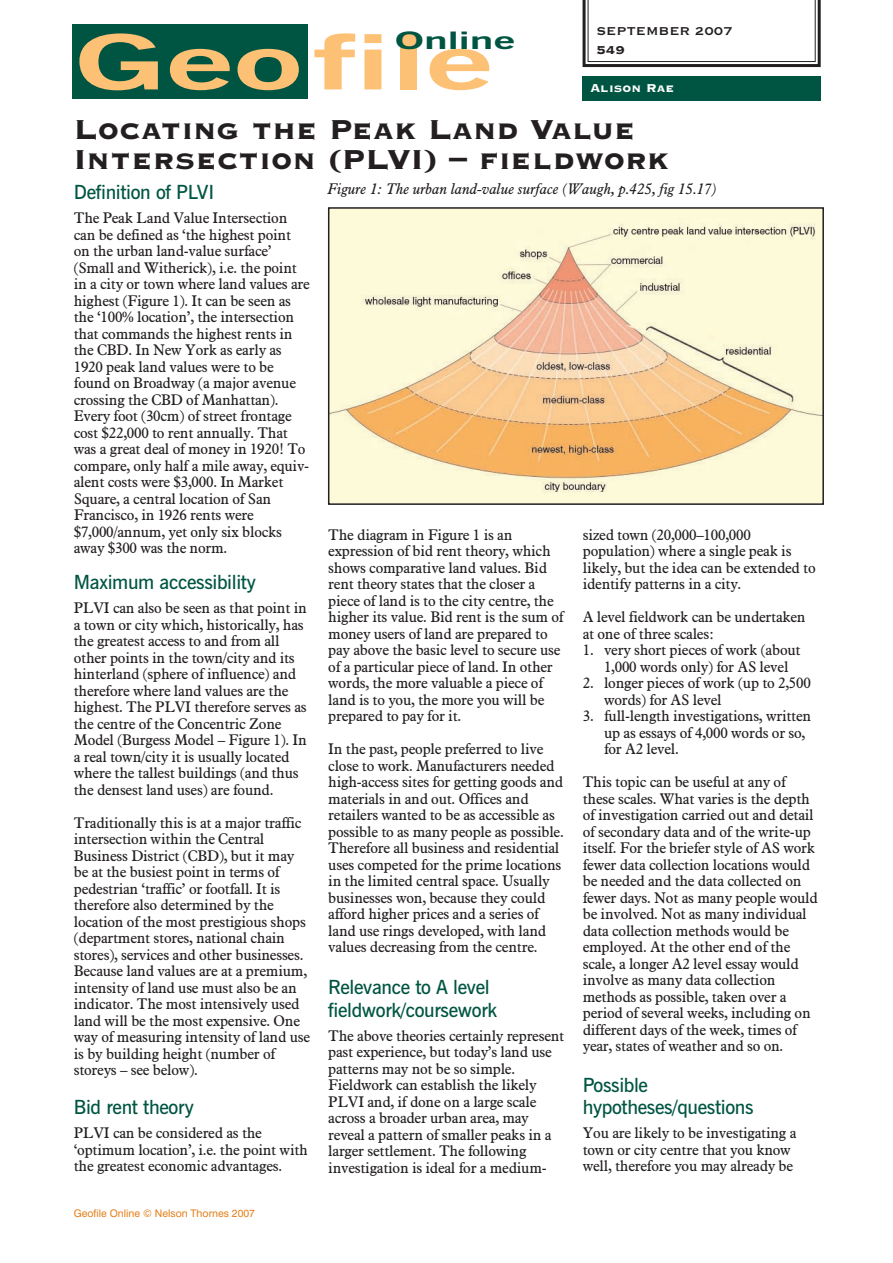
<style>
.page{position:relative;width:893px;height:1263px;background:#fff}
.page>*{position:absolute;margin:0;border:0;box-sizing:border-box;transform-origin:0 0}
.t1{font:700 76.05px "News Gothic BT";color:#fdc176;scale:1.8 1}
.t2{font:800 36px/30px "Copperplate Gothic BT";color:#231f20}
.t3{font:700 24px "News Gothic BT";color:#005542;scale:1.8 1}
.t4{font:600 19.5px/22.5px "News Gothic BT";letter-spacing:-.02em;color:#005542}
.t5{font:15px/16.5px "Aldine 721 BT";letter-spacing:-.015em;color:#231f20}
.t6{font:italic 15px "Aldine 721 BT";color:#231f20}
.t7{font:700 15px "Copperplate Gothic BT";color:#231f20}
.t8{font:800 15px "Copperplate Gothic BT";color:#fff}
.t9{font:800 15px "Copperplate Gothic BT";color:#231f20}
.t10{font:10.5px "Swiss 721 BT";color:#e4801b}
</style>
<div class="page">
<svg style="left:583px;top:0;width:238px;height:67px"></svg>
<div style="left:583px;top:77px;width:238px;height:24px;background:#005542"></div>
<div style="left:72px;top:24px;width:235px;height:75px;background:#005542"></div>
<img style="left:331px;top:210px;width:490px;height:292px">
<div style="left:328px;top:207px;width:496px;height:298px;border:2px solid #231f20"></div>
<h3 class="t3" style="left:395px;top:32px;width:68px">Online</h3>
<h1 class="t1" style="left:74px;top:34px;width:234px">Geofile</h1>
<p class="t7" style="left:596px;top:21px;width:138px">SEPTEMBER 2007</p>
<p class="t9" style="left:596px;top:40px;width:30px">549</p>
<p class="t8" style="left:590px;top:78px;width:86px">Alison Rae</p>
<h2 class="t2" style="left:74px;top:112px;width:597px">Locating the Peak Land Value<br>Intersection (PLVI) – fieldwork</h2>
<h3 class="t4" style="left:74px;top:183px;width:142px">Definition of PLVI</h3>
<p class="t5" style="left:74px;top:211px;width:238px">The Peak Land Value Intersection can be defined as ‘the highest point on the urban land-value surface’ (Small and Witherick), i.e. the point in a city or town where land values are highest (Figure 1). It can be seen as the ‘100% location’, the intersection that commands the highest rents in the CBD. In New York as early as 1920 peak land values were to be found on Broadway (a major avenue crossing the CBD of Manhattan).<br>Every foot (30cm) of street frontage cost $22,000 to rent annually. That was a great deal of money in 1920! To compare, only half a mile away, equiv&shy;alent costs were $3,000. In Market Square, a central location of San Francisco, in 1926 rents were $7,000/annum, yet only six blocks away $300 was the norm.</p>
<h3 class="t4" style="left:74px;top:573px;width:184px">Maximum accessibility</h3>
<p class="t5" style="left:74px;top:601px;width:235px">PLVI can also be seen as that point in a town or city which, historically, has the greatest access to and from all other points in the town/city and its hinterland (sphere of influence) and therefore where land values are the highest. The PLVI therefore serves as the centre of the Concentric Zone Model (Burgess Model – Figure 1). In a real town/city it is usually located where the tallest buildings (and thus the densest land uses) are found.</p>
<p class="t5" style="left:74px;top:816px;width:238px">Traditionally this is at a major traffic intersection within the Central Business District (CBD), but it may be at the busiest point in terms of pedestrian ‘traffic’ or footfall. It is therefore also determined by the location of the most prestigious shops (department stores, national chain stores), services and other businesses.<br>Because land values are at a premium, intensity of land use must also be an indicator. The most intensively used land will be the most expensive. One way of measuring intensity of land use is by building height (number of storeys – see below).</p>
<h3 class="t4" style="left:74px;top:1098px;width:122px">Bid rent theory</h3>
<p class="t5" style="left:74px;top:1126px;width:236px">PLVI can be considered as the ‘optimum location’, i.e. the point with the greatest economic advantages.</p>
<p class="t10" style="left:74px;top:1209px;width:183px">Geofile Online © Nelson Thornes 2007</p>
<p class="t6" style="left:328px;top:183px;width:391px">Figure 1: The urban land-value surface (Waugh, p.425, fig 15.17)</p>
<p class="t5" style="left:328px;top:528px;width:237px">The diagram in Figure 1 is an expression of bid rent theory, which shows comparative land values. Bid rent theory states that the closer a piece of land is to the city centre, the higher its value. Bid rent is the sum of money users of land are prepared to pay above the basic level to secure use of a particular piece of land. In other words, the more valuable a piece of land is to you, the more you will be prepared to pay for it.</p>
<p class="t5" style="left:328px;top:742px;width:237px">In the past, people preferred to live close to work. Manufacturers needed high-access sites for getting goods and materials in and out. Offices and retailers wanted to be as accessible as possible to as many people as possible.<br>Therefore all business and residential uses competed for the prime locations in the limited central space. Usually businesses won, because they could afford higher prices and a series of land use rings developed, with land values decreasing from the centre.</p>
<h3 class="t4" style="left:328px;top:978px;width:170px">Relevance to A level fieldwork/coursework</h3>
<p class="t5" style="left:328px;top:1029px;width:238px">The above theories certainly represent past experience, but today’s land use patterns may not be so simple.<br>Fieldwork can establish the likely PLVI and, if done on a large scale across a broader urban area, may reveal a pattern of smaller peaks in a larger settlement. The following investigation is ideal for a medium-</p>
<p class="t5" style="left:583px;top:528px;width:234px">sized town (20,000–100,000 population) where a single peak is likely, but the idea can be extended to identify patterns in a city.</p>
<p class="t5" style="left:583px;top:610px;width:224px">A level fieldwork can be undertaken at one of three scales:</p>
<p class="t5" style="left:604px;top:643px;width:198px;text-indent:-21px">1. very short pieces of work (about<br>1,000 words only) for AS level</p>
<p class="t5" style="left:604px;top:676px;width:208px;text-indent:-21px">2. longer pieces of work (up to 2,500 words) for AS level</p>
<p class="t5" style="left:604px;top:709px;width:209px;text-indent:-21px">3. full-length investigations, written up as essays of 4,000 words or so, for A2 level.</p>
<p class="t5" style="left:583px;top:775px;width:237px">This topic can be useful at any of these scales. What varies is the depth of investigation carried out and detail of secondary data and of the write-up itself. For the briefer style of AS work fewer data collection locations would be needed and the data collected on fewer days. Not as many people would be involved. Not as many individual data collection methods would be employed. At the other end of the scale, a longer A2 level essay would involve as many data collection methods as possible, taken over a period of several weeks, including on different days of the week, times of year, states of weather and so on.</p>
<h3 class="t4" style="left:583px;top:1075px;width:172px">Possible hypotheses/questions</h3>
<p class="t5" style="left:583px;top:1126px;width:215px">You are likely to be investigating a town or city centre that you know well, therefore you may already be</p>
</div>
